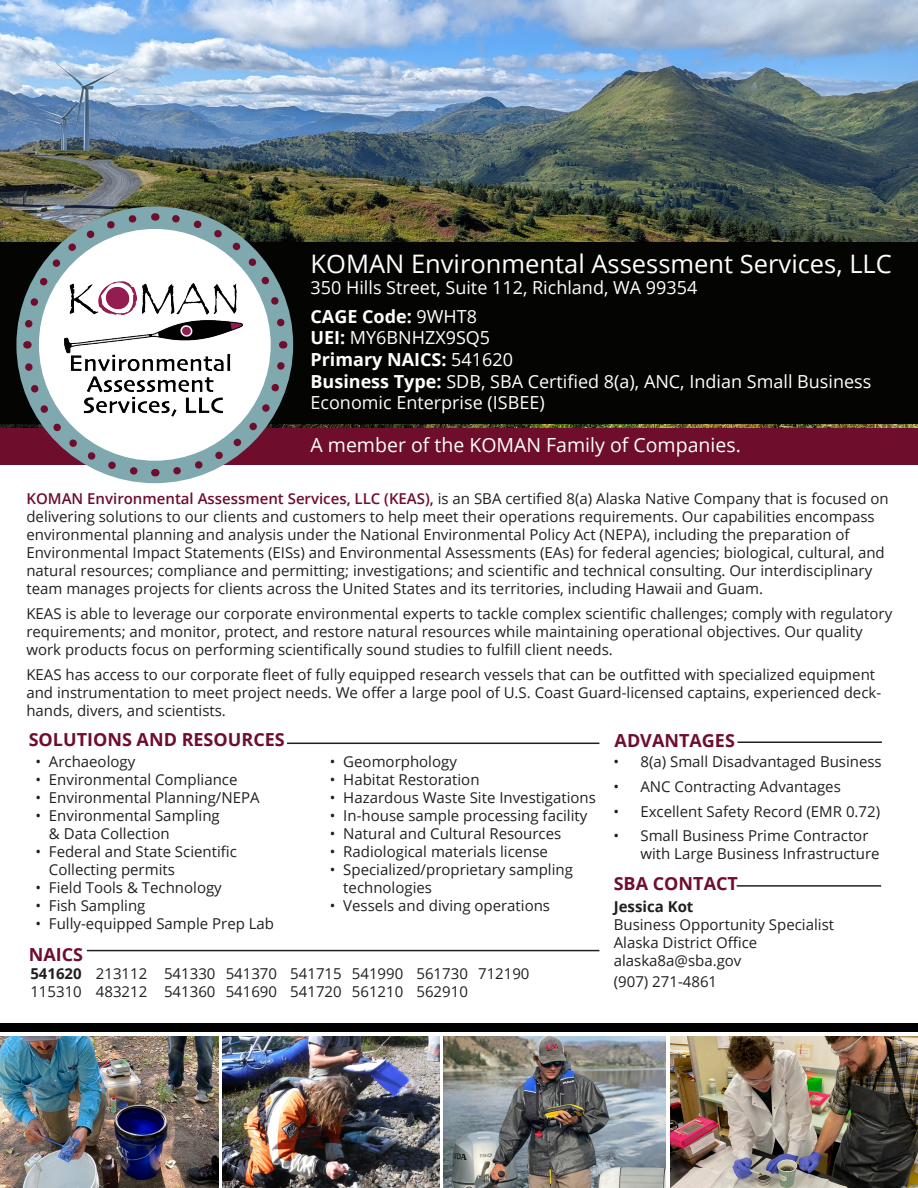
<style>
.page{position:relative;width:918px;height:1188px;background:#fff}
.page>*{position:absolute;margin:0;border:0;box-sizing:border-box;transform-origin:0 0}
.t1{font:25.5px "Open Sans";color:#fff}
.Open_Sans_Larger{font:19.5px "Open Sans";color:#fff}
.Wholly_Owned_Text{font:18px/21.6px "Open Sans";color:#fff}
.Heading{font:700 18px "Open Sans";color:#6e0e2c}
.Wholly_Owned_Text-2{font:700 18px "Open Sans";color:#fff}
.Paragraph_Style_1{font:15px/18px "Open Sans";color:#231f20}
.t2{font:700 15px "Open Sans";color:#231f20}
.s1{font-weight:400}
.s2{font-weight:700}
.s3{font-weight:600;color:#6e0e2c}
</style>
<div class="page">
<img style="left:0;top:0;width:918px;height:428px">
<div style="left:0;top:428px;width:918px;height:36px;background:#6e0e2c"></div>
<img style="left:0;top:1036px;width:218px;height:152px">
<img style="left:223px;top:1036px;width:217px;height:152px">
<img style="left:444px;top:1036px;width:222px;height:152px">
<img style="left:670px;top:1036px;width:248px;height:152px">
<div style="left:0;top:242px;width:918px;height:181px;background:#040503"></div>
<hr style="left:287px;top:743px;width:312px;height:1px;background:#231f20">
<hr style="left:738px;top:741px;width:144px;height:2px;background:#231f20">
<hr style="left:737px;top:885px;width:144px;height:2px;background:#231f20">
<hr style="left:87px;top:950px;width:512px;height:1px;background:#231f20">
<svg style="left:28px;top:218px;width:254px;height:254px;background:#e2eaeb"></svg>
<svg style="left:168px;top:341px;width:122px;height:138px"></svg>
<svg style="left:155px;top:209px;width:134px;height:122px;background:#95a19f"></svg>
<svg style="left:19px;top:210px;width:122px;height:139px;background:#9da7a4"></svg>
<svg style="left:20px;top:358px;width:136px;height:122px"></svg>
<div style="left:0;top:1023px;width:918px;height:8px;background:#000"></div>
<img style="left:64px;top:281px;width:179px;height:136px">
<p class="t1" style="left:310px;top:246px;width:583px">KOMAN Environmental Assessment Services, LLC</p>
<p class="Wholly_Owned_Text" style="left:310px;top:277px;width:388px">350 Hills Street, Suite 112, Richland, WA 99354</p>
<p class="Wholly_Owned_Text-2" style="left:310px;top:304px;width:168px">CAGE Code: <span class="s1">9WHT8</span></p>
<p class="Wholly_Owned_Text" style="left:310px;top:327px;width:181px"><span class="s2">UEI:</span> MY6BNHZX9SQ5</p>
<p class="Wholly_Owned_Text-2" style="left:310px;top:347px;width:204px">Primary NAICS: <span class="s1">541620</span></p>
<p class="Wholly_Owned_Text" style="left:310px;top:370px;width:562px"><span class="s2">Business Type:</span> SDB, SBA Certified 8(a), ANC, Indian Small Business<br>Economic Enterprise (ISBEE)</p>
<p class="Open_Sans_Larger" style="left:310px;top:431px;width:432px">A member of the KOMAN Family of Companies.</p>
<p class="Paragraph_Style_1" style="left:26px;top:489px;width:864px"><span class="s3">KOMAN Environmental Assessment Services, LLC (KEAS),</span> is an SBA certified 8(a) Alaska Native Company that is focused on delivering solutions to our clients and customers to help meet their operations requirements. Our capabilities encompass environmental planning and analysis under the National Environmental Policy Act (NEPA), including the preparation of Environmental Impact Statements (EISs) and Environmental Assessments (EAs) for federal agencies; biological, cultural, and natural resources; compliance and permitting; investigations; and scientific and technical consulting. Our interdisciplinary team manages projects for clients across the United States and its territories, including Hawaii and Guam.</p>
<p class="Paragraph_Style_1" style="left:26px;top:604px;width:867px">KEAS is able to leverage our corporate environmental experts to tackle complex scientific challenges; comply with regulatory requirements; and monitor, protect, and restore natural resources while maintaining operational objectives. Our quality work products focus on performing scientifically sound studies to fulfill client needs.</p>
<p class="Paragraph_Style_1" style="left:26px;top:665px;width:856px">KEAS has access to our corporate fleet of fully equipped research vessels that can be outfitted with specialized equipment and instrumentation to meet project needs. We offer a large pool of U.S. Coast Guard-licensed captains, experienced deck&shy;hands, divers, and scientists.</p>
<p class="Heading" style="left:29px;top:727px;width:258px">SOLUTIONS AND RESOURCES</p>
<p class="Paragraph_Style_1" style="left:35px;top:752px;width:101px">• Archaeology</p>
<p class="Paragraph_Style_1" style="left:35px;top:770px;width:204px">• Environmental Compliance</p>
<p class="Paragraph_Style_1" style="left:35px;top:788px;width:226px">• Environmental Planning/NEPA</p>
<p class="Paragraph_Style_1" style="left:49px;top:806px;width:172px;text-indent:-14px">• Environmental Sampling &amp; Data Collection</p>
<p class="Paragraph_Style_1" style="left:49px;top:842px;width:189px;text-indent:-14px">• Federal and State Scientific<br>Collecting permits</p>
<p class="Paragraph_Style_1" style="left:35px;top:878px;width:188px">• Field Tools &amp; Technology</p>
<p class="Paragraph_Style_1" style="left:35px;top:896px;width:112px">• Fish Sampling</p>
<p class="Paragraph_Style_1" style="left:35px;top:914px;width:240px">• Fully-equipped Sample Prep Lab</p>
<p class="Heading" style="left:29px;top:942px;width:56px">NAICS</p>
<p class="Paragraph_Style_1" style="left:330px;top:752px;width:129px">• Geomorphology</p>
<p class="Paragraph_Style_1" style="left:330px;top:770px;width:151px">• Habitat Restoration</p>
<p class="Paragraph_Style_1" style="left:330px;top:788px;width:268px">• Hazardous Waste Site Investigations</p>
<p class="Paragraph_Style_1" style="left:330px;top:806px;width:259px">• In-house sample processing facility</p>
<p class="Paragraph_Style_1" style="left:330px;top:824px;width:233px">• Natural and Cultural Resources</p>
<p class="Paragraph_Style_1" style="left:330px;top:842px;width:220px">• Radiological materials license</p>
<p class="Paragraph_Style_1" style="left:343px;top:860px;width:231px;text-indent:-14px">• Specialized/proprietary sampling technologies</p>
<p class="Paragraph_Style_1" style="left:330px;top:896px;width:222px">• Vessels and diving operations</p>
<p class="t2" style="left:30px;top:963px;width:53px">541620</p>
<p class="Paragraph_Style_1" style="left:30px;top:982px;width:53px">115310</p>
<p class="Paragraph_Style_1" style="left:96px;top:964px;width:53px">213112</p>
<p class="Paragraph_Style_1" style="left:96px;top:982px;width:53px">483212</p>
<p class="Paragraph_Style_1" style="left:164px;top:964px;width:53px">541330</p>
<p class="Paragraph_Style_1" style="left:164px;top:982px;width:53px">541360</p>
<p class="Paragraph_Style_1" style="left:226px;top:964px;width:53px">541370</p>
<p class="Paragraph_Style_1" style="left:226px;top:982px;width:53px">541690</p>
<p class="Paragraph_Style_1" style="left:290px;top:964px;width:53px">541715</p>
<p class="Paragraph_Style_1" style="left:290px;top:982px;width:53px">541720</p>
<p class="Paragraph_Style_1" style="left:352px;top:964px;width:53px">541990<br>561210</p>
<p class="Paragraph_Style_1" style="left:417px;top:964px;width:53px">561730</p>
<p class="Paragraph_Style_1" style="left:417px;top:982px;width:53px">562910</p>
<p class="Paragraph_Style_1" style="left:478px;top:964px;width:53px">712190</p>
<p class="Heading" style="left:615px;top:728px;width:122px">ADVANTAGES</p>
<p class="Paragraph_Style_1" style="left:613px;top:752px;width:270px">• 8(a) Small Disadvantaged Business</p>
<p class="Paragraph_Style_1" style="left:613px;top:777px;width:229px">• ANC Contracting Advantages</p>
<p class="Paragraph_Style_1" style="left:613px;top:802px;width:268px">• Excellent Safety Record (EMR 0.72)</p>
<p class="Paragraph_Style_1" style="left:640px;top:827px;width:241px;text-indent:-27px">• Small Business Prime Contractor with Large Business Infrastructure</p>
<p class="Heading" style="left:614px;top:871px;width:126px">SBA CONTACT</p>
<p class="Paragraph_Style_1" style="left:614px;top:897px;width:222px"><span class="s2">Jessica Kot<br></span>Business Opportunity Specialist</p>
<p class="Paragraph_Style_1" style="left:614px;top:933px;width:145px">Alaska District Office</p>
<p class="Paragraph_Style_1" style="left:614px;top:951px;width:129px">alaska8a@sba.gov</p>
<p class="Paragraph_Style_1" style="left:614px;top:973px;width:105px">(907) 271-4861</p>
</div>
